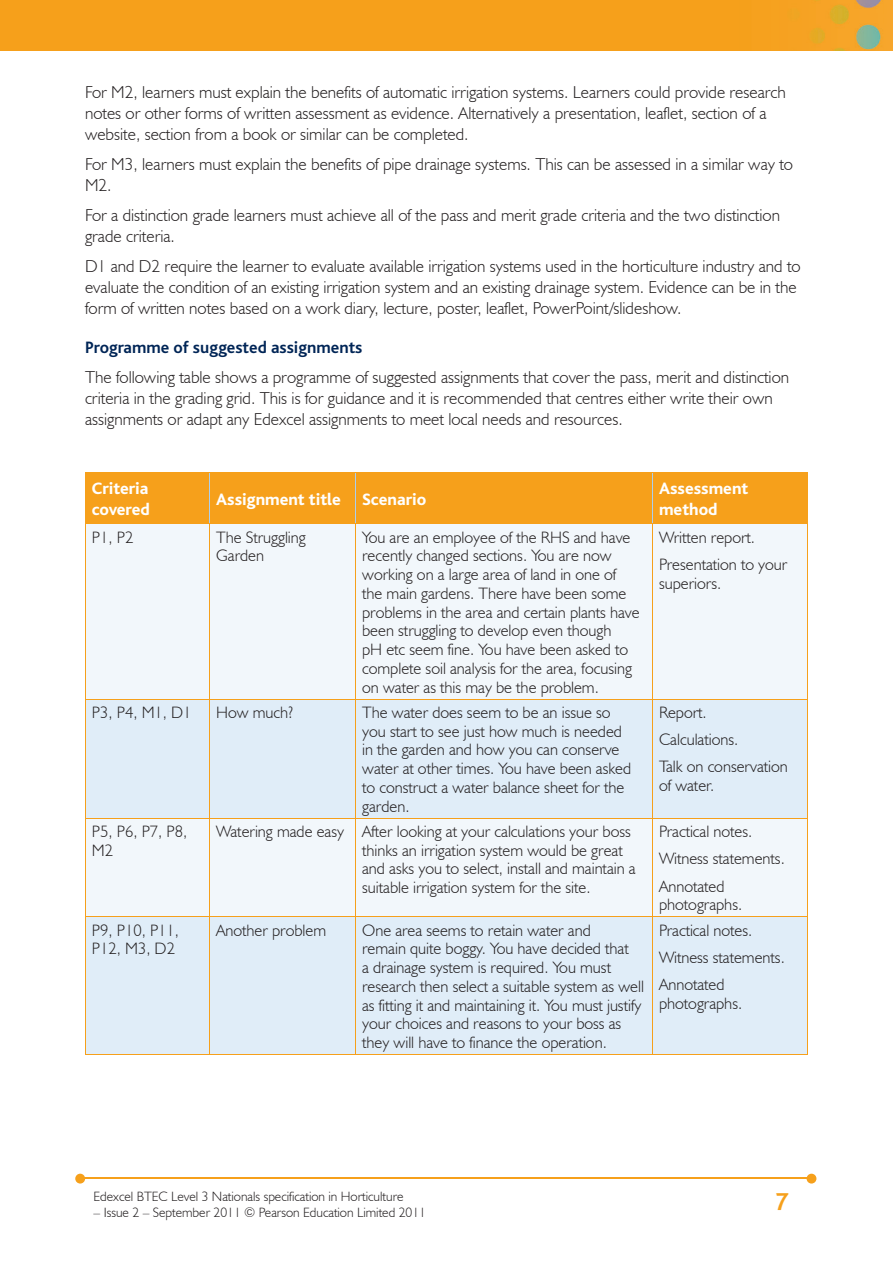
<style>
.page{position:relative;width:893px;height:1263px;background:#fff}
.page>*{position:absolute;margin:0;border:0;box-sizing:border-box;transform-origin:0 0}
.t1{font:700 25.5px "Bliss";color:#f6a01b}
.t2{font:300 17.25px/21px "Humanist 521 BT";color:#231f20}
.t3{font:800 17.25px/21px "Bliss";color:#fff}
.t4{font:700 17.25px "Bliss";color:#002556}
.t5{font:300 16.5px/18.8px "Humanist 521 BT";color:#231f20}
.t6{font:300 13.5px "Humanist 521 BT";color:#231f20}
</style>
<div class="page">
<img style="left:0;top:0;width:893px;height:51px">
<hr style="left:82px;top:1178px;width:728px;height:1px;background:#f6a01b">
<svg style="left:807px;top:1174px;width:9px;height:9px"></svg>
<svg style="left:75px;top:1174px;width:10px;height:9px"></svg>
<div style="left:86px;top:473px;width:721px;height:50px;background:#f6a01b"></div>
<div style="left:86px;top:524px;width:721px;height:175px;background:#f2f7fb"></div>
<svg style="left:86px;top:700px;width:721px;height:354px;fill:#e0edf8"></svg>
<hr style="left:209px;top:473px;width:1px;height:50px;background:#accfed">
<hr style="left:355px;top:473px;width:1px;height:50px;background:#accfed">
<hr style="left:652px;top:473px;width:1px;height:50px;background:#accfed">
<hr style="left:85px;top:473px;width:1px;height:50px;background:#f6a01b">
<hr style="left:807px;top:473px;width:1px;height:50px;background:#f6a01b">
<hr style="left:85px;top:472px;width:125px;height:1px;background:#f6a01b">
<hr style="left:210px;top:472px;width:146px;height:1px;background:#f6a01b">
<hr style="left:356px;top:472px;width:297px;height:1px;background:#f6a01b">
<hr style="left:653px;top:472px;width:154px;height:1px;background:#f6a01b">
<hr style="left:209px;top:524px;width:1px;height:175px;background:#f6a01b">
<hr style="left:355px;top:524px;width:1px;height:175px;background:#f6a01b">
<hr style="left:652px;top:524px;width:1px;height:175px;background:#f6a01b">
<hr style="left:85px;top:524px;width:1px;height:175px;background:#f6a01b">
<hr style="left:807px;top:524px;width:1px;height:175px;background:#f6a01b">
<hr style="left:85px;top:523px;width:125px;height:1px;background:#f6a01b">
<hr style="left:210px;top:523px;width:146px;height:1px;background:#f6a01b">
<hr style="left:356px;top:523px;width:297px;height:1px;background:#f6a01b">
<hr style="left:653px;top:523px;width:154px;height:1px;background:#f6a01b">
<hr style="left:209px;top:699px;width:1px;height:119px;background:#f6a01b">
<hr style="left:355px;top:699px;width:1px;height:119px;background:#f6a01b">
<hr style="left:652px;top:699px;width:1px;height:119px;background:#f6a01b">
<hr style="left:85px;top:699px;width:1px;height:119px;background:#f6a01b">
<hr style="left:807px;top:699px;width:1px;height:119px;background:#f6a01b">
<hr style="left:85px;top:699px;width:125px;height:1px;background:#f6a01b">
<hr style="left:210px;top:699px;width:146px;height:1px;background:#f6a01b">
<hr style="left:356px;top:699px;width:297px;height:1px;background:#f6a01b">
<hr style="left:653px;top:699px;width:154px;height:1px;background:#f6a01b">
<hr style="left:209px;top:818px;width:1px;height:98px;background:#f6a01b">
<hr style="left:355px;top:818px;width:1px;height:98px;background:#f6a01b">
<hr style="left:652px;top:818px;width:1px;height:98px;background:#f6a01b">
<hr style="left:85px;top:818px;width:1px;height:98px;background:#f6a01b">
<hr style="left:807px;top:818px;width:1px;height:98px;background:#f6a01b">
<hr style="left:85px;top:818px;width:125px;height:1px;background:#f6a01b">
<hr style="left:210px;top:818px;width:146px;height:1px;background:#f6a01b">
<hr style="left:356px;top:818px;width:297px;height:1px;background:#f6a01b">
<hr style="left:653px;top:818px;width:154px;height:1px;background:#f6a01b">
<hr style="left:209px;top:917px;width:1px;height:137px;background:#f6a01b">
<hr style="left:355px;top:917px;width:1px;height:137px;background:#f6a01b">
<hr style="left:652px;top:917px;width:1px;height:137px;background:#f6a01b">
<hr style="left:85px;top:917px;width:1px;height:137px;background:#f6a01b">
<hr style="left:807px;top:917px;width:1px;height:137px;background:#f6a01b">
<hr style="left:85px;top:916px;width:125px;height:1px;background:#f6a01b">
<hr style="left:210px;top:916px;width:146px;height:1px;background:#f6a01b">
<hr style="left:356px;top:916px;width:297px;height:1px;background:#f6a01b">
<hr style="left:653px;top:916px;width:154px;height:1px;background:#f6a01b">
<hr style="left:85px;top:1054px;width:125px;height:1px;background:#f6a01b">
<hr style="left:210px;top:1054px;width:146px;height:1px;background:#f6a01b">
<hr style="left:356px;top:1054px;width:297px;height:1px;background:#f6a01b">
<hr style="left:653px;top:1054px;width:154px;height:1px;background:#f6a01b">
<p class="t2" style="left:85px;top:81px;width:702px">For M2, learners must explain the benefits of automatic irrigation systems. Learners could provide research notes or other forms of written assessment as evidence. Alternatively a presentation, leaflet, section of a website, section from a book or similar can be completed.</p>
<p class="t2" style="left:85px;top:153px;width:709px">For M3, learners must explain the benefits of pipe drainage systems. This can be assessed in a similar way to<br>M2.</p>
<p class="t2" style="left:85px;top:204px;width:696px">For a distinction grade learners must achieve all of the pass and merit grade criteria and the two distinction grade criteria.</p>
<p class="t2" style="left:85px;top:255px;width:717px">D1 and D2 require the learner to evaluate available irrigation systems used in the horticulture industry and to evaluate the condition of an existing irrigation system and an existing drainage system. Evidence can be in the form of written notes based on a work diary, lecture, poster, leaflet, PowerPoint/slideshow.</p>
<p class="t4" style="left:85px;top:338px;width:279px">Programme of suggested assignments</p>
<p class="t2" style="left:85px;top:366px;width:706px">The following table shows a programme of suggested assignments that cover the pass, merit and distinction criteria in the grading grid. This is for guidance and it is recommended that centres either write their own assignments or adapt any Edexcel assignments to meet local needs and resources.</p>
<p class="t3" style="left:92px;top:478px;width:60px">Criteria covered</p>
<p class="t3" style="left:216px;top:489px;width:212px">Assignment title Scenario</p>
<p class="t3" style="left:659px;top:478px;width:91px">Assessment method</p>
<p class="t5" style="left:92px;top:527px;width:43px">P1, P2</p>
<p class="t5" style="left:216px;top:527px;width:91px">The Struggling<br>Garden</p>
<p class="t5" style="left:362px;top:527px;width:279px">You are an employee of the RHS and have recently changed sections. You are now working on a large area of land in one of the main gardens. There have been some problems in the area and certain plants have been struggling to develop even though<br>pH etc seem fine. You have been asked to complete soil analysis for the area, focusing on water as this may be the problem.</p>
<p class="t5" style="left:659px;top:523px;width:130px;line-height:27.3px">Written report.<br>Presentation to your</p>
<p class="t5" style="left:659px;top:573px;width:64px">superiors.</p>
<p class="t5" style="left:92px;top:703px;width:101px">P3, P4, M1, D1</p>
<p class="t5" style="left:216px;top:703px;width:79px">How much?</p>
<p class="t5" style="left:362px;top:703px;width:271px">The water does seem to be an issue so you start to see just how much is needed in the garden and how you can conserve water at other times. You have been asked to construct a water balance sheet for the garden.</p>
<p class="t5" style="left:659px;top:698px;width:130px;line-height:27.3px">Report.<br>Calculations.<br>Talk on conservation</p>
<p class="t5" style="left:659px;top:776px;width:57px">of water.</p>
<p class="t5" style="left:92px;top:822px;width:97px">P5, P6, P7, P8,<br>M2</p>
<p class="t5" style="left:362px;top:822px;width:275px;text-indent:-146px">Watering made easy After looking at your calculations your boss thinks an irrigation system would be great and asks you to select, install and maintain a suitable irrigation system for the site.</p>
<p class="t5" style="left:659px;top:817px;width:127px;line-height:27.3px">Practical notes.<br>Witness statements.<br>Annotated</p>
<p class="t5" style="left:659px;top:895px;width:85px">photographs.</p>
<p class="t5" style="left:92px;top:920px;width:89px">P9, P10, P11,<br>P12, M3, D2</p>
<p class="t5" style="left:216px;top:920px;width:111px">Another problem</p>
<p class="t5" style="left:362px;top:920px;width:283px">One area seems to retain water and<br>remain quite boggy. You have decided that<br>a drainage system is required. You must research then select a suitable system as well as fitting it and maintaining it. You must justify your choices and reasons to your boss as they will have to finance the operation.</p>
<p class="t5" style="left:659px;top:916px;width:127px;line-height:27.3px">Practical notes.<br>Witness statements.<br>Annotated</p>
<p class="t5" style="left:659px;top:993px;width:85px">photographs.</p>
<p class="t6" style="left:94px;top:1188px;width:312px">Edexcel BTEC Level 3 Nationals specification in Horticulture</p>
<p class="t6" style="left:94px;top:1204px;width:334px">– Issue 2 – September 2011 © Pearson Education Limited 2011</p>
<h1 class="t1" style="left:775px;top:1188px;width:15px">7</h1>
</div>
